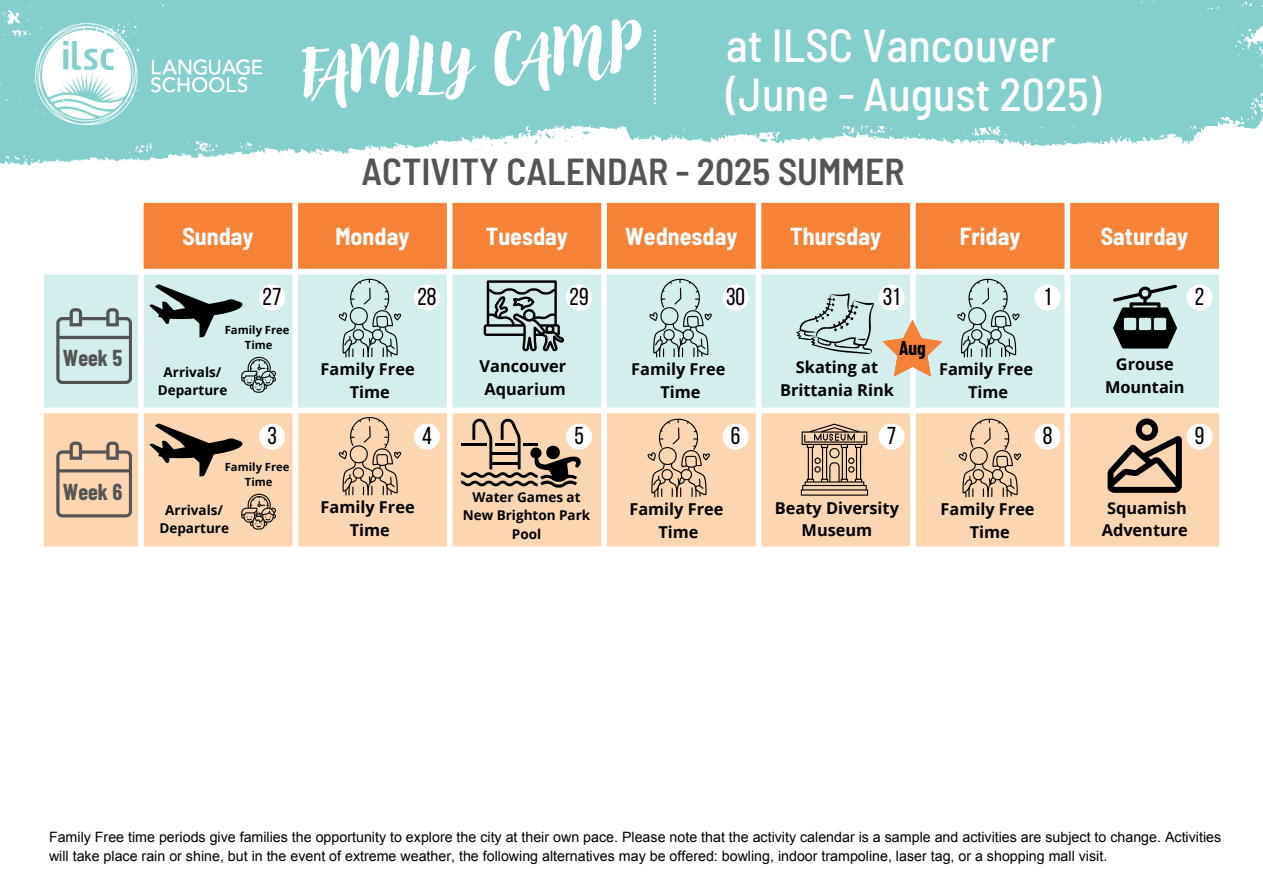
<style>
.page{position:relative;width:1263px;height:894px;background:#fff}
.page>*{position:absolute;margin:0;border:0;box-sizing:border-box;transform-origin:0 0}
.t1{font:55.05px "Adlery Pro";color:#fff}
.t2{font:500 semi-condensed 46.05px/49.5px "Barlow";color:#fff}
.t3{font:600 semi-condensed 37.5px "Barlow";color:#545454}
.t4{font:24.45px "Bebas Neue";color:#000}
.t5{font:700 semi-condensed 24px "Barlow";color:#fff}
.t6{font:700 22.5px "Barlow Condensed";color:#545454}
.t7{font:700 19.5px "Barlow Condensed";color:#000}
.t8{font:700 16.35px/22.5px "Open Sans";color:#000;text-align:center}
.t9{font:14.25px/19.2px "Arial";color:#000}
.t10{font:700 13.5px/18px "Open Sans";color:#000;text-align:center}
.t11{font:700 11.25px/15px "Open Sans";color:#000;text-align:center}
</style>
<div class="page">
<svg style="left:0;top:0;width:1263px;height:166px;fill:#83cfcb"></svg>
<svg style="left:473px;top:148px;width:7px;height:2px"></svg>
<svg style="left:977px;top:140px;width:7px;height:4px"></svg>
<svg style="left:994px;top:140px;width:6px;height:4px"></svg>
<svg style="left:1108px;top:140px;width:9px;height:4px"></svg>
<svg style="left:735px;top:136px;width:7px;height:5px"></svg>
<svg style="left:759px;top:134px;width:12px;height:9px"></svg>
<svg style="left:1193px;top:135px;width:7px;height:5px"></svg>
<svg style="left:1224px;top:119px;width:7px;height:5px"></svg>
<div style="left:139px;top:17px;width:1079px;height:108px;background:#83cfcb"></div>
<svg style="left:654px;top:30px;width:2px;height:74px"></svg>
<img style="left:30px;top:17px;width:238px;height:114px">
<div style="left:144px;top:203px;width:1075px;height:66px;background:#f58236"></div>
<div style="left:44px;top:274px;width:1175px;height:133px;background:#d3eeed"></div>
<svg style="left:44px;top:413px;width:1175px;height:133px;background:#fad7b4"></svg>
<div style="left:259px;top:284px;width:26px;height:26px;background:#fff;border-radius:50%"></div>
<div style="left:259px;top:423px;width:26px;height:26px;background:#fff;border-radius:50%"></div>
<div style="left:414px;top:284px;width:26px;height:26px;background:#fff;border-radius:50%"></div>
<div style="left:414px;top:423px;width:26px;height:26px;background:#fff;border-radius:50%"></div>
<div style="left:566px;top:284px;width:26px;height:26px;background:#fff;border-radius:50%"></div>
<div style="left:566px;top:423px;width:26px;height:26px;background:#fff;border-radius:50%"></div>
<div style="left:723px;top:284px;width:26px;height:26px;background:#fff;border-radius:50%"></div>
<div style="left:723px;top:423px;width:26px;height:26px;background:#fff;border-radius:50%"></div>
<div style="left:879px;top:284px;width:26px;height:26px;background:#fff;border-radius:50%"></div>
<div style="left:879px;top:423px;width:26px;height:26px;background:#fff;border-radius:50%"></div>
<div style="left:1034px;top:284px;width:27px;height:26px;background:#fff;border-radius:50%"></div>
<div style="left:1034px;top:423px;width:27px;height:26px;background:#fff;border-radius:50%"></div>
<div style="left:1187px;top:284px;width:26px;height:26px;background:#fff;border-radius:50%"></div>
<div style="left:1187px;top:423px;width:26px;height:26px;background:#fff;border-radius:50%"></div>
<svg style="left:1108px;top:418px;width:74px;height:74px;background:#9d866e"></svg>
<svg style="left:149px;top:423px;width:93px;height:53px;background:#a88f76"></svg>
<svg style="left:149px;top:284px;width:93px;height:53px;background:#8d9f9f"></svg>
<svg style="left:1113px;top:284px;width:64px;height:64px;background:#63706f"></svg>
<svg style="left:484px;top:280px;width:81px;height:72px;background:#91a3a3"></svg>
<svg style="left:801px;top:423px;width:67px;height:72px;background:#b89d81"></svg>
<svg style="left:461px;top:418px;width:129px;height:81px;background:#cbaf93"></svg>
<hr style="left:461px;top:442px;width:26px;height:3px;background:#000">
<hr style="left:495px;top:442px;width:20px;height:3px;background:#000">
<hr style="left:523px;top:442px;width:15px;height:3px;background:#000">
<hr style="left:491px;top:452px;width:28px;height:3px;background:#000">
<hr style="left:491px;top:462px;width:28px;height:3px;background:#000">
<svg style="left:56px;top:308px;width:76px;height:75px;background:#b7cdcc"></svg>
<svg style="left:56px;top:441px;width:76px;height:76px;background:#d6b99c"></svg>
<svg style="left:883px;top:320px;width:59px;height:56px;background:#e3bd9a"></svg>
<svg style="left:338px;top:278px;width:63px;height:79px;background:#b4cbca"></svg>
<svg style="left:338px;top:416px;width:63px;height:79px;background:#d6b797"></svg>
<svg style="left:649px;top:278px;width:63px;height:79px;background:#b4cbca"></svg>
<svg style="left:647px;top:418px;width:63px;height:79px;background:#d6b697"></svg>
<svg style="left:957px;top:278px;width:63px;height:79px;background:#b4cbca"></svg>
<svg style="left:958px;top:418px;width:63px;height:79px;background:#d6b697"></svg>
<svg style="left:796px;top:293px;width:78px;height:61px;background:#b1c8c7"></svg>
<svg style="left:241px;top:356px;width:35px;height:36px"></svg>
<svg style="left:241px;top:493px;width:35px;height:36px"></svg>
<p class="t1" style="left:297px;top:54px;width:332px;rotate:-5deg">FAMILY CAMP</p>
<p class="t2" style="left:726px;top:18px;width:377px">at ILSC Vancouver (June - August 2025)</p>
<p class="t3" style="left:361px;top:148px;width:545px">ACTIVITY CALENDAR - 2025 SUMMER</p>
<p class="t6" style="left:63px;top:344px;width:61px">Week 5</p>
<p class="t6" style="left:63px;top:477px;width:61px">Week 6</p>
<p class="t5" style="left:182px;top:220px;width:73px">Sunday</p>
<p class="t5" style="left:335px;top:220px;width:76px">Monday</p>
<h1 class="t5" style="left:486px;top:220px;width:84px">Tuesday</h1>
<p class="t5" style="left:625px;top:220px;width:114px">Wednesday</p>
<h2 class="t5" style="left:790px;top:220px;width:92px">Thursday</h2>
<h3 class="t5" style="left:960px;top:220px;width:62px">Friday</h3>
<p class="t5" style="left:1101px;top:220px;width:89px">Saturday</p>
<p class="t4" style="left:263px;top:286px;width:20px">27</p>
<p class="t4" style="left:418px;top:286px;width:21px">28</p>
<p class="t4" style="left:570px;top:286px;width:20px">29</p>
<p class="t4" style="left:726px;top:286px;width:20px">30</p>
<p class="t4" style="left:883px;top:286px;width:19px">31</p>
<p class="t4" style="left:1195px;top:286px;width:11px">2</p>
<p class="t4" style="left:1043px;top:286px;width:10px">1</p>
<h6 class="t11" style="left:225px;top:322px;width:66px">Family Free<br>Time</h6>
<p class="t10" style="left:164px;top:362px;width:59px">Arrivals/</p>
<p class="t10" style="left:158px;top:380px;width:71px">Departure</p>
<p class="t4" style="left:267px;top:425px;width:11px">3</p>
<p class="t11" style="left:225px;top:459px;width:66px">Family Free</p>
<p class="t11" style="left:245px;top:474px;width:29px">Time</p>
<p class="t10" style="left:165px;top:500px;width:59px">Arrivals/</p>
<p class="t10" style="left:159px;top:518px;width:71px">Departure</p>
<p class="t8" style="left:321px;top:357px;width:96px">Family Free<br>Time</p>
<p class="t4" style="left:422px;top:425px;width:11px">4</p>
<h6 class="t8" style="left:321px;top:495px;width:96px">Family Free<br>Time</h6>
<p class="t8" style="left:480px;top:354px;width:88px;text-align:left">Vancouver<br>Aquarium</p>
<p class="t4" style="left:574px;top:425px;width:11px">5</p>
<p class="t8" style="left:631px;top:357px;width:96px">Family Free<br>Time</p>
<h4 class="t4" style="left:731px;top:425px;width:11px">6</h4>
<p class="t7" style="left:899px;top:335px;width:28px">Aug</p>
<h6 class="t8" style="left:780px;top:355px;width:115px">Skating at<br>Brittania Rink</h6>
<h4 class="t4" style="left:887px;top:425px;width:11px">7</h4>
<p class="t8" style="left:939px;top:357px;width:96px">Family Free<br>Time</p>
<p class="t4" style="left:1043px;top:425px;width:11px">8</p>
<p class="t8" style="left:1105px;top:352px;width:81px">Grouse<br>Mountain</p>
<p class="t4" style="left:1195px;top:425px;width:11px">9</p>
<p class="t10" style="left:463px;top:488px;width:129px">Water Games at<br>New Brighton Park<br>Pool</p>
<p class="t8" style="left:1102px;top:496px;width:88px">Squamish<br>Adventure</p>
<p class="t8" style="left:775px;top:496px;width:126px">Beaty Diversity<br>Museum</p>
<p class="t8" style="left:629px;top:497px;width:96px">Family Free</p>
<h6 class="t8" style="left:658px;top:520px;width:42px">Time</h6>
<p class="t8" style="left:941px;top:497px;width:96px">Family Free<br>Time</p>
<p class="t9" style="left:49px;top:827px;width:1174px">Family Free time periods give families the opportunity to explore the city at their own pace. Please note that the activity calendar is a sample and activities are subject to change. Activities will take place rain or shine, but in the event of extreme weather, the following alternatives may be offered: bowling, indoor trampoline, laser tag, or a shopping mall visit.</p>
</div>
